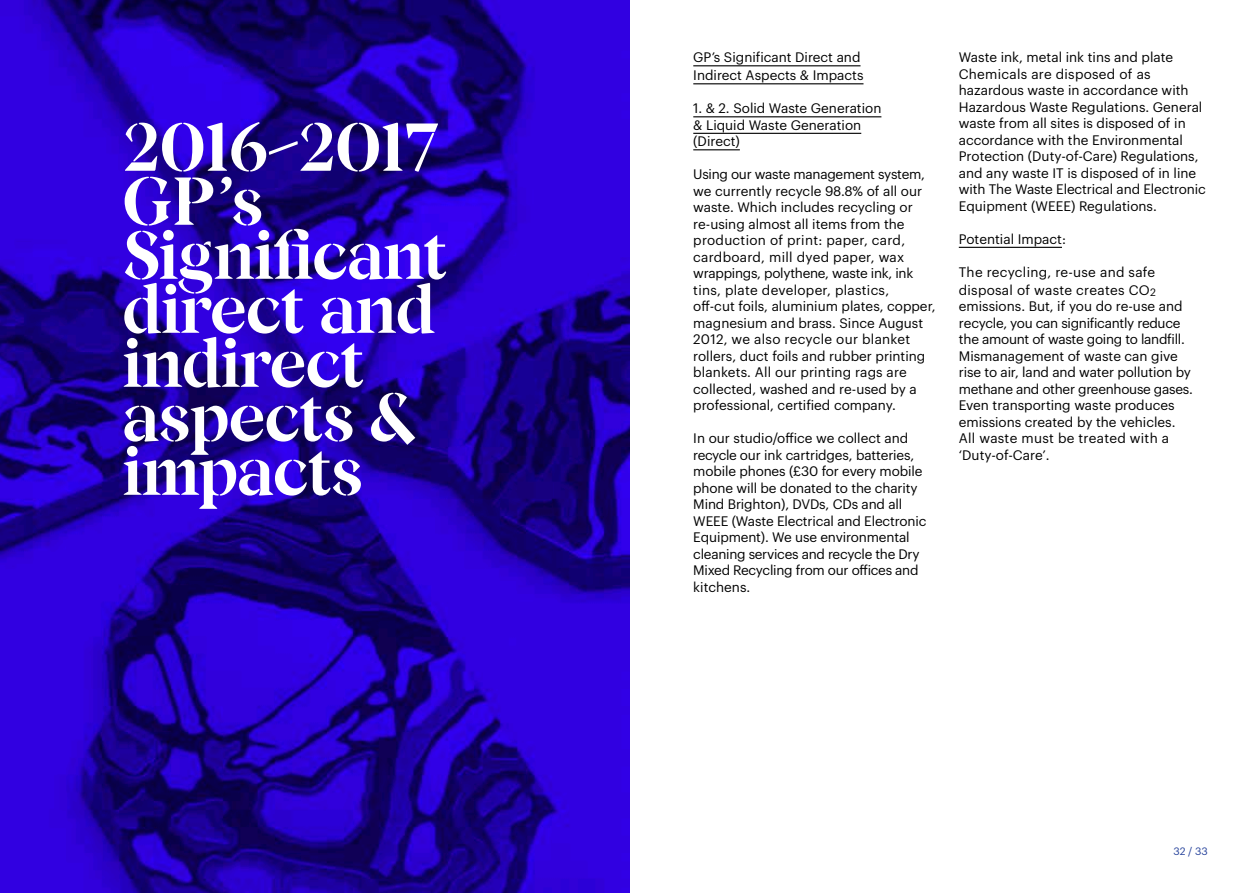
<style>
.page{position:relative;width:1259px;height:893px;background:#fff}
.page>*{position:absolute;margin:0;border:0;box-sizing:border-box;transform-origin:0 0}
.t1{font:67.5px/54px "Poynings Demi Bold Stencil";letter-spacing:-.02em;color:#fff}
.t2{font:13.5px/16.5px "Graphik";color:#000}
.t3{font:13.5px/18px "Graphik";letter-spacing:.02em;color:#000}
.t4{font:10.5px "Graphik";color:#223f99}
</style>
<div class="page">
<img style="left:0;top:0;width:629px;height:893px">
<hr style="left:693px;top:65px;width:167px;height:1px;background:#000">
<hr style="left:693px;top:83px;width:170px;height:1px;background:#000">
<hr style="left:693px;top:116px;width:188px;height:1px;background:#000">
<hr style="left:693px;top:133px;width:168px;height:1px;background:#000">
<hr style="left:693px;top:149px;width:47px;height:1px;background:#000">
<hr style="left:958px;top:247px;width:104px;height:1px;background:#000">
<h1 class="t1" style="left:122px;top:120px;width:327px">2016-2017<br>GP’s<br>Significant direct and indirect aspects &amp; impacts</h1>
<p class="t2" style="left:693px;top:47px;width:172px;line-height:18px">GP’s Significant Direct and<br>Indirect Aspects &amp; Impacts</p>
<p class="t2" style="left:693px;top:99px;width:190px">1. &amp; 2. Solid Waste Generation &amp; Liquid Waste Generation (Direct)</p>
<p class="t2" style="left:693px;top:165px;width:244px">Using our waste management system, we currently recycle 98.8% of all our waste. Which includes recycling or re-using almost all items from the production of print: paper, card, cardboard, mill dyed paper, wax wrappings, polythene, waste ink, ink tins, plate developer, plastics,<br>off-cut foils, aluminium plates, copper, magnesium and brass. Since August 2012, we also recycle our blanket rollers, duct foils and rubber printing blankets. All our printing rags are collected, washed and re-used by a professional, certified company.</p>
<p class="t2" style="left:693px;top:429px;width:235px">In our studio/office we collect and recycle our ink cartridges, batteries, mobile phones (£30 for every mobile phone will be donated to the charity Mind Brighton), DVDs, CDs and all WEEE (Waste Electrical and Electronic Equipment). We use environmental cleaning services and recycle the Dry Mixed Recycling from our offices and kitchens.</p>
<p class="t2" style="left:958px;top:48px;width:248px">Waste ink, metal ink tins and plate Chemicals are disposed of as hazardous waste in accordance with Hazardous Waste Regulations. General waste from all sites is disposed of in accordance with the Environmental Protection (Duty-of-Care) Regulations, and any waste IT is disposed of in line with The Waste Electrical and Electronic Equipment (WEEE) Regulations.</p>
<p class="t2" style="left:958px;top:229px;width:109px">Potential Impact:</p>
<p class="t3" style="left:958px;top:262px;width:198px">The recycling, re-use and safe disposal of waste creates CO<sub>2</sub></p>
<p class="t2" style="left:958px;top:297px;width:235px">emissions. But, if you do re-use and recycle, you can significantly reduce the amount of waste going to landfill.<br>Mismanagement of waste can give rise to air, land and water pollution by methane and other greenhouse gases.<br>Even transporting waste produces emissions created by the vehicles.<br>All waste must be treated with a ‘Duty-of-Care’.</p>
<p class="t4" style="left:1173px;top:843px;width:36px">32 / 33</p>
</div>
